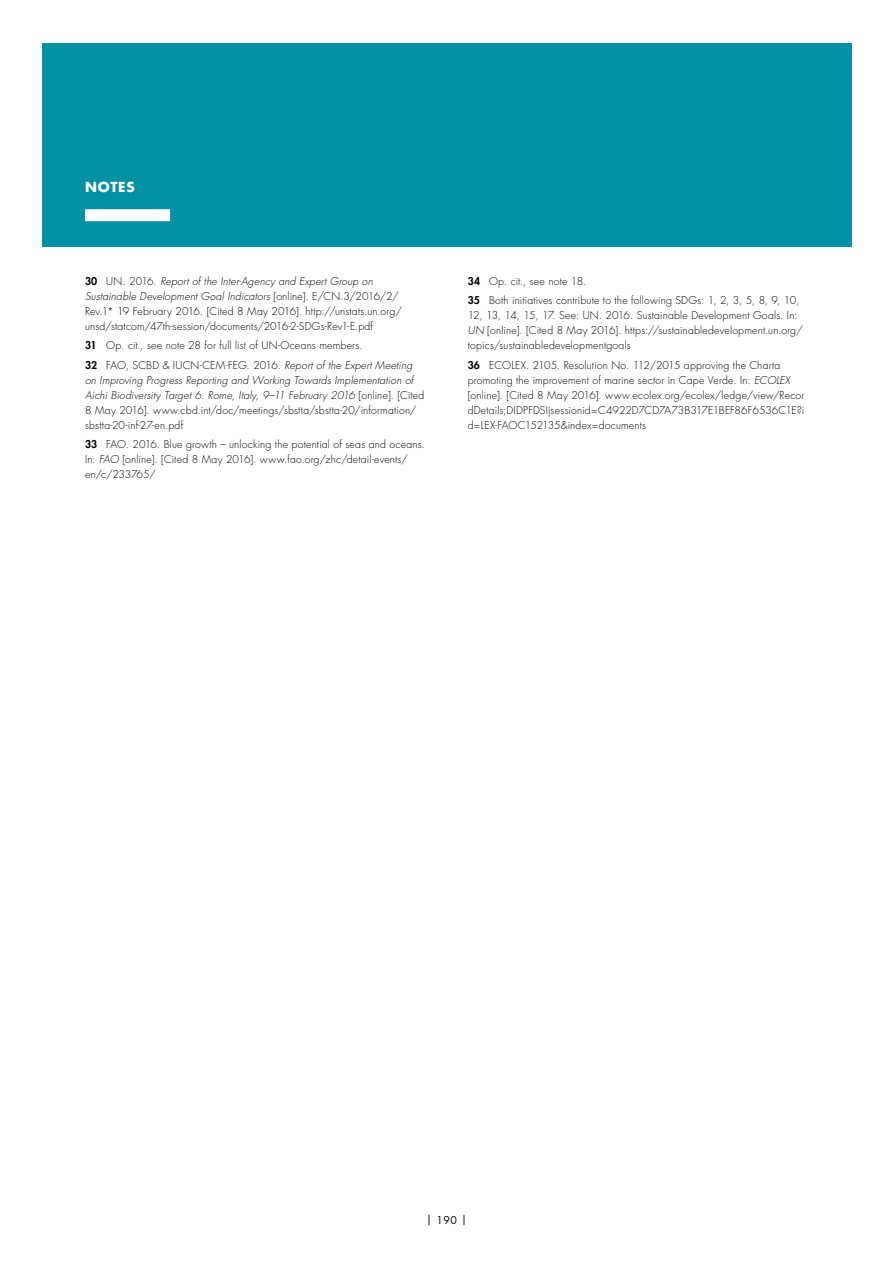
<style>
.page{position:relative;width:893px;height:1263px;background:#fff}
.page>*{position:absolute;margin:0;border:0;box-sizing:border-box;transform-origin:0 0}
.t1{font:700 13.5px "Futura Std";letter-spacing:.05em;color:#fff}
.t2{font:300 10.5px/15px "Futura Std";letter-spacing:.015em;color:#000}
.t3{font:italic 300 10.5px/15px "Futura Std";letter-spacing:.015em;color:#000}
.t4{font:10.5px "Futura Std";color:#000}
.s1{font-weight:800}
.s2{font-style:italic}
.s3{font-style:normal}
</style>
<div class="page">
<div style="left:43px;top:43px;width:809px;height:204px;background:#0091a5"></div>
<div style="left:85px;top:209px;width:85px;height:12px;background:#fff"></div>
<p class="t1" style="left:85px;top:178px;width:51px">NOTES</p>
<p class="t2" style="left:85px;top:274px;width:319px"><span class="s1">30</span> UN. 2016. <span class="s2">Report of the Inter-Agency and Expert Group on Sustainable Development Goal Indicators</span> [online]. E/CN.3/2016/2/ Rev.1* 19 February 2016. [Cited 8 May 2016]. http://unstats.un.org/ unsd/statcom/47th-session/documents/2016-2-SDGs-Rev1-E.pdf</p>
<p class="t2" style="left:85px;top:336px;width:329px;line-height:19.2px"><span class="s1">31</span> Op. cit., see note 28 for full list of UN-Oceans members.<br><span class="s1">32</span> FAO, SCBD &amp; IUCN-CEM-FEG. 2016. <span class="s2">Report of the Expert Meeting</span></p>
<p class="t3" style="left:85px;top:373px;width:341px">on Improving Progress Reporting and Working Towards Implementation of Aichi Biodiversity Target 6. Rome, Italy, 9–11 February 2016 <span class="s3">[online]. [Cited 8 May 2016]. www.cbd.int/doc/meetings/sbstta/sbstta-20/information/ sbstta-20-inf-27-en.pdf</span></p>
<p class="t2" style="left:85px;top:437px;width:341px"><span class="s1">33</span> FAO. 2016. Blue growth – unlocking the potential of seas and oceans.<br>In: <span class="s2">FAO</span> [online]. [Cited 8 May 2016]. www.fao.org/zhc/detail-events/ en/c/233765/</p>
<p class="t2" style="left:468px;top:272px;width:333px;line-height:19.2px"><span class="s1">34</span> Op. cit., see note 18.<br><span class="s1">35</span> Both initiatives contribute to the following SDGs: 1, 2, 3, 5, 8, 9, 10,</p>
<p class="t2" style="left:468px;top:308px;width:337px">12, 13, 14, 15, 17. See: UN. 2016. Sustainable Development Goals. In:<br><span class="s2">UN</span> [online]. [Cited 8 May 2016]. https://sustainabledevelopment.un.org/ topics/sustainabledevelopmentgoals</p>
<p class="t2" style="left:468px;top:358px;width:338px"><span class="s1">36</span> ECOLEX. 2105. Resolution No. 112/2015 approving the Charta promoting the improvement of marine sector in Cape Verde. In: <span class="s2">ECOLEX </span>[online]. [Cited 8 May 2016]. www.ecolex.org/ecolex/ledge/view/Recor dDetails;DIDPFDSIjsessionid=C4922D7CD7A73B317E1BEF86F6536C1E?i d=LEX-FAOC152135&amp;index=documents</p>
<p class="t4" style="left:426px;top:1214px;width:42px">| 190 |</p>
</div>
